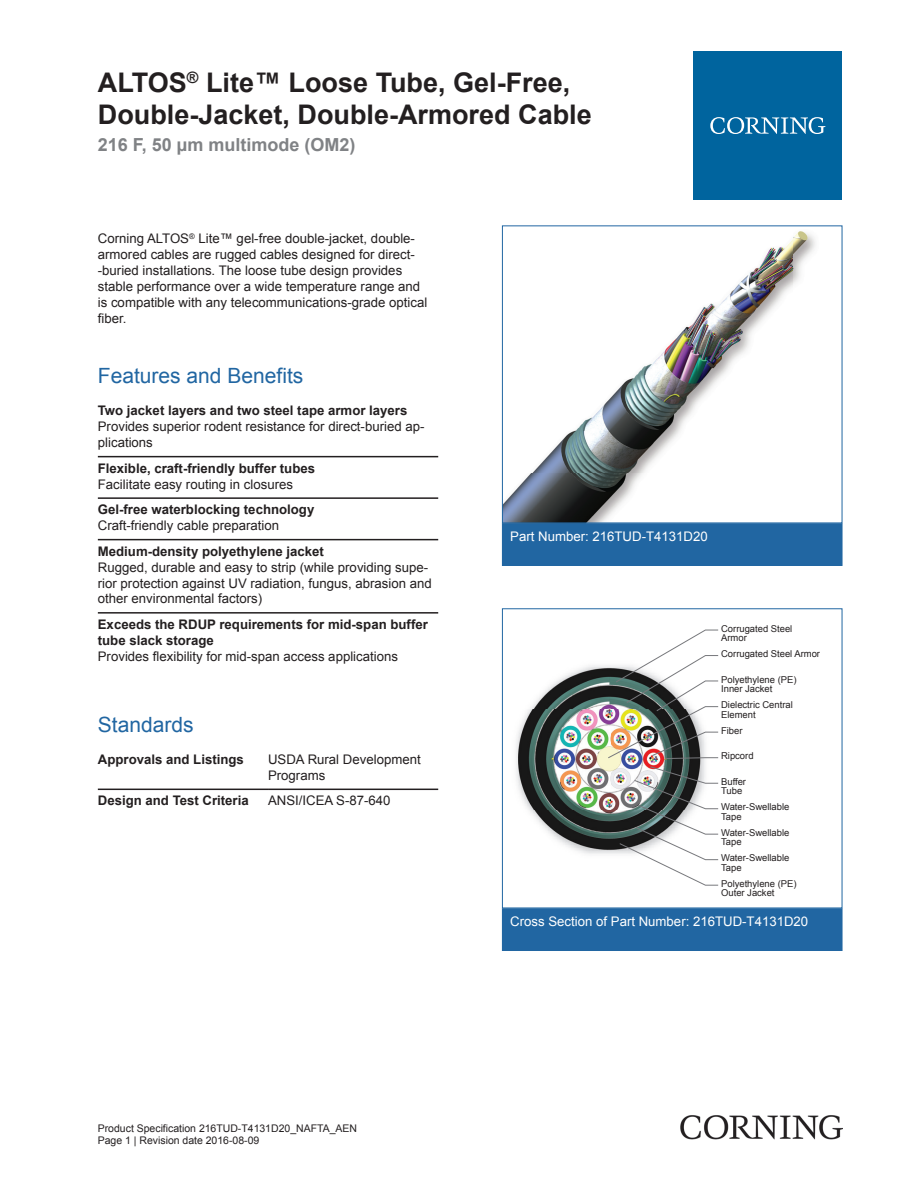
<style>
.page{position:relative;width:919px;height:1187px;background:#fff}
.page>*{position:absolute;margin:0;border:0;box-sizing:border-box;transform-origin:0 0}
.t1{font:700 27px/32.4px "Arial";color:#231f20}
.t2{font:21px "Arial";color:#2166a2}
.t3{font:700 18px "Arial";color:#808285}
.t4{font:13.2px/15.9px "Arial";color:#231f20}
.t5{font:700 13.2px/15.9px "Arial";color:#231f20}
.t6{font:13.2px "Arial";color:#fff}
.t7{font:10.5px/12.6px "Arial";color:#231f20}
.t8{font:9.45px/9.4px "Arial";color:#231f20}
</style>
<div class="page">
<img style="left:504px;top:231px;width:311px;height:290px">
<div style="left:502px;top:523px;width:340px;height:42px;background:#2166a2"></div>
<div style="left:502px;top:523px;width:340px;height:43px;border:1px solid #2166a2"></div>
<img style="left:516px;top:665px;width:91px;height:189px">
<svg style="left:607px;top:629px;width:111px;height:256px"></svg>
<div style="left:502px;top:608px;width:340px;height:300px;border:1px solid #2166a2"></div>
<div style="left:502px;top:908px;width:340px;height:42px;background:#2166a2"></div>
<div style="left:502px;top:908px;width:340px;height:42px;border:1px solid #2166a2"></div>
<hr style="left:98px;top:456px;width:340px;height:1px;background:#231f20">
<hr style="left:98px;top:497px;width:340px;height:2px;background:#231f20">
<hr style="left:98px;top:539px;width:340px;height:1px;background:#231f20">
<hr style="left:98px;top:612px;width:340px;height:1px;background:#231f20">
<hr style="left:98px;top:788px;width:170px;height:2px;background:#231f20">
<hr style="left:268px;top:788px;width:170px;height:2px;background:#231f20">
<div style="left:693px;top:51px;width:149px;height:149px;background:#00649e"></div>
<svg style="left:710px;top:117px;width:115px;height:17px"></svg>
<img style="left:680px;top:1115px;width:162px;height:24px">
<h1 class="t1" style="left:98px;top:66px;width:495px">ALTOS<sup>®</sup> Lite™ Loose Tube, Gel-Free,<br>Double-Jacket, Double-Armored Cable</h1>
<h3 class="t3" style="left:98px;top:132px;width:259px">216 F, 50 µm multimode (OM2)</h3>
<p class="t4" style="left:98px;top:231px;width:331px">Corning ALTOS<sup>®</sup> Lite™ gel -free double -jacket, double - armored cables are rugged cables designed for direct - -buried installations. The loose tube design provides stable performance over a wide temperature range and is compatible with any telecommunications -grade optical fiber.</p>
<h2 class="t2" style="left:98px;top:361px;width:207px">Features and Benefits</h2>
<p class="t5" style="left:98px;top:403px;width:311px">Two jacket layers and two steel tape armor layers</p>
<p class="t4" style="left:98px;top:418px;width:328px">Provides superior rodent resistance for direct-buried ap&shy;plications</p>
<p class="t5" style="left:98px;top:460px;width:219px">Flexible, craft-friendly buffer tubes</p>
<p class="t4" style="left:98px;top:476px;width:197px">Facilitate easy routing in closures</p>
<p class="t5" style="left:98px;top:502px;width:218px">Gel-free waterblocking technology</p>
<p class="t4" style="left:98px;top:517px;width:183px">Craft-friendly cable preparation</p>
<p class="t5" style="left:98px;top:543px;width:227px">Medium-density polyethylene jacket</p>
<p class="t4" style="left:98px;top:559px;width:335px">Rugged, durable and easy to strip (while providing supe&shy;rior protection against UV radiation, fungus, abrasion and other environmental factors)</p>
<p class="t5" style="left:98px;top:616px;width:331px">Exceeds the RDUP requirements for mid-span buffer tube slack storage</p>
<p class="t4" style="left:98px;top:648px;width:302px">Provides flexibility for mid-span access applications</p>
<h2 class="t2" style="left:98px;top:709px;width:97px">Standards</h2>
<p class="t5" style="left:98px;top:751px;width:147px">Approvals and Listings</p>
<p class="t4" style="left:268px;top:751px;width:154px">USDA Rural Development<br>Programs</p>
<p class="t5" style="left:98px;top:793px;width:152px">Design and Test Criteria</p>
<p class="t4" style="left:268px;top:792px;width:124px">ANSI/ICEA S-87-640</p>
<p class="t7" style="left:98px;top:1121px;width:261px">Product Specification 216TUD-T4131D20_NAFTA_AEN<br>Page 1 | Revision date 2016-08-09</p>
<p class="t6" style="left:510px;top:527px;width:199px">Part Number: 216TUD-T4131D20</p>
<p class="t8" style="left:721px;top:623px;width:73px">Corrugated Steel<br>Armor</p>
<p class="t8" style="left:721px;top:649px;width:100px">Corrugated Steel Armor</p>
<p class="t8" style="left:721px;top:674px;width:77px">Polyethylene (PE)<br>Inner Jacket</p>
<p class="t8" style="left:721px;top:700px;width:73px">Dielectric Central<br>Element</p>
<p class="t8" style="left:721px;top:725px;width:23px">Fiber</p>
<p class="t8" style="left:721px;top:751px;width:34px">Ripcord</p>
<p class="t8" style="left:721px;top:776px;width:26px">Buffer<br>Tube</p>
<p class="t8" style="left:721px;top:802px;width:70px">Water-Swellable<br>Tape</p>
<p class="t8" style="left:721px;top:827px;width:70px">Water-Swellable<br>Tape</p>
<p class="t8" style="left:721px;top:853px;width:70px">Water-Swellable<br>Tape</p>
<p class="t8" style="left:721px;top:878px;width:77px">Polyethylene (PE)<br>Outer Jacket</p>
<p class="t6" style="left:510px;top:912px;width:299px">Cross Section of Part Number: 216TUD-T4131D20</p>
</div>
